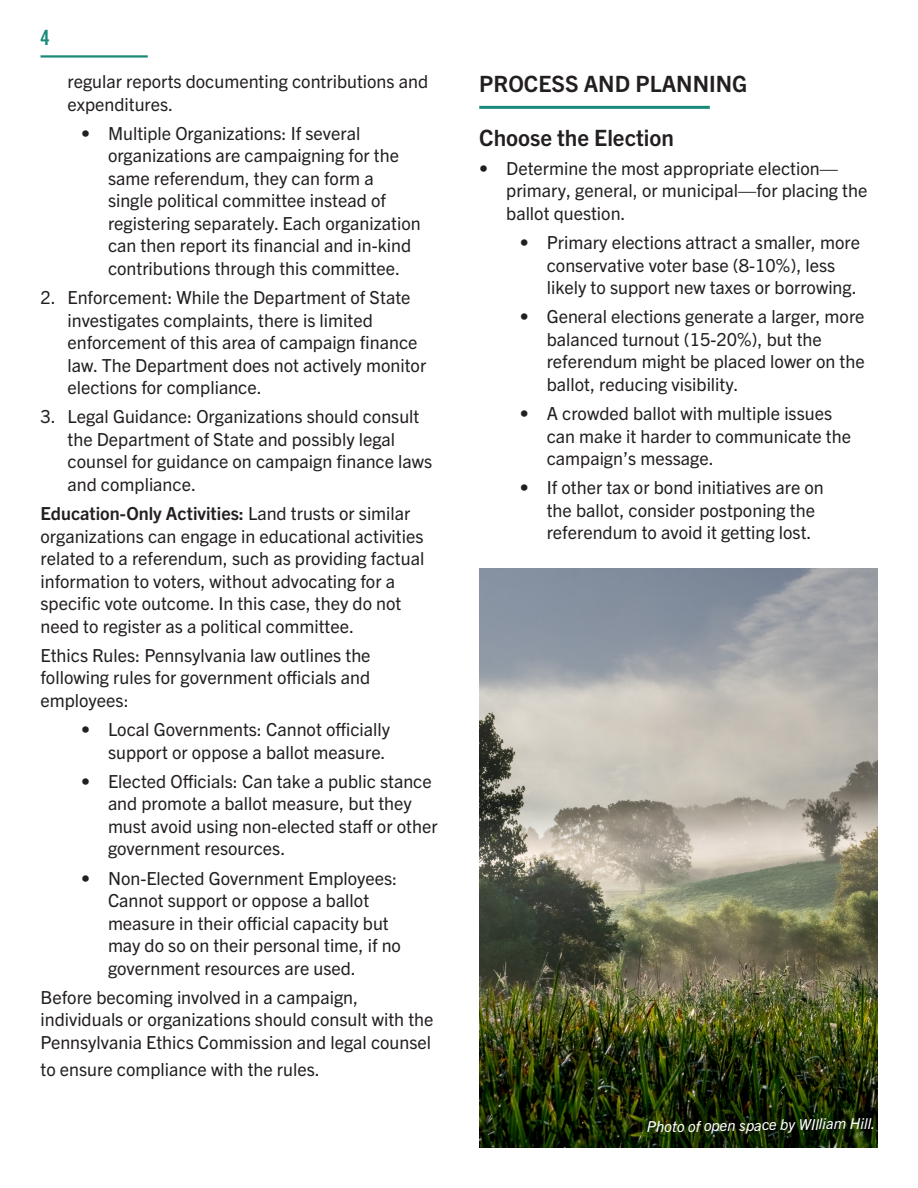
<style>
.page{position:relative;width:918px;height:1188px;background:#fff}
.page>*{position:absolute;margin:0;border:0;box-sizing:border-box;transform-origin:0 0}
.Section_headings{font:700 22.5px "Trade Gothic Next LT Pro";color:#231f20}
.t1{font:21px "Trade Gothic LT Std Bd Cn 20";color:#198a79}
.Paragraph{font:18px/22.5px "Trade Gothic Next LT Pro";color:#231f20}
.Captions{font:italic 15px "Trade Gothic Next LT Pro";color:#fff}
.s1{font-weight:700}
</style>
<div class="page">
<hr style="left:479px;top:106px;width:231px;height:3px;background:#198a79">
<hr style="left:40px;top:55px;width:108px;height:3px;background:#198a79">
<img style="left:479px;top:568px;width:399px;height:580px">
<p class="t1" style="left:40px;top:25px;width:11px">4</p>
<p class="Paragraph" style="left:68px;top:69px;width:362px">regular reports documenting contributions and expenditures.</p>
<p class="Paragraph" style="left:108px;top:121px;width:314px;text-indent:-27px">• Multiple Organizations: If several organizations are campaigning for the same referendum, they can form a single political committee instead of registering separately. Each organization can then report its financial and in-kind contributions through this committee.</p>
<p class="Paragraph" style="left:68px;top:285px;width:360px;text-indent:-27px">2. Enforcement: While the Department of State investigates complaints, there is limited enforcement of this area of campaign finance law. The Department does not actively monitor elections for compliance.</p>
<p class="Paragraph" style="left:68px;top:404px;width:366px;text-indent:-27px">3. Legal Guidance: Organizations should consult the Department of State and possibly legal counsel for guidance on campaign finance laws and compliance.</p>
<p class="Paragraph" style="left:40px;top:501px;width:385px"><span class="s1">Education-Only Activities:</span> Land trusts or similar organizations can engage in educational activities related to a referendum, such as providing factual information to voters, without advocating for a specific vote outcome. In this case, they do not need to register as a political committee.</p>
<p class="Paragraph" style="left:40px;top:643px;width:332px;text-align:justify">Ethics Rules: Pennsylvania law outlines the following rules for government officials and employees:</p>
<p class="Paragraph" style="left:81px;top:717px;width:311px;text-align:right">• Local Governments: Cannot officially support or oppose a ballot measure.</p>
<p class="Paragraph" style="left:108px;top:769px;width:331px;text-indent:-27px">• Elected Officials: Can take a public stance and promote a ballot measure, but they must avoid using non-elected staff or other government resources.</p>
<p class="Paragraph" style="left:108px;top:866px;width:295px;text-indent:-27px">• Non-Elected Government Employees:<br>Cannot support or oppose a ballot measure in their official capacity but may do so on their personal time, if no government resources are used.</p>
<p class="Paragraph" style="left:40px;top:985px;width:395px">Before becoming involved in a campaign, individuals or organizations should consult with the<br>Pennsylvania Ethics Commission and legal counsel</p>
<p class="Paragraph" style="left:40px;top:1057px;width:281px">to ensure compliance with the rules.</p>
<p class="Section_headings" style="left:479px;top:68px;width:270px">PROCESS AND PLANNING</p>
<p class="Section_headings" style="left:479px;top:122px;width:196px">Choose the Election</p>
<p class="Paragraph" style="left:506px;top:156px;width:363px;text-indent:-27px">• Determine the most appropriate election— primary, general, or municipal—for placing the ballot question.</p>
<p class="Paragraph" style="left:547px;top:230px;width:315px;text-indent:-27px">• Primary elections attract a smaller, more conservative voter base (8-10%), less likely to support new taxes or borrowing.</p>
<p class="Paragraph" style="left:547px;top:304px;width:319px;text-indent:-27px">• General elections generate a larger, more balanced turnout (15-20%), but the referendum might be placed lower on the ballot, reducing visibility.</p>
<p class="Paragraph" style="left:547px;top:401px;width:306px;text-indent:-27px">• A crowded ballot with multiple issues can make it harder to communicate the campaign’s message.</p>
<p class="Paragraph" style="left:547px;top:475px;width:279px;text-indent:-27px">• If other tax or bond initiatives are on the ballot, consider postponing the referendum to avoid it getting lost.</p>
<p class="Captions" style="left:646px;top:1117px;width:230px;rotate:-1deg">Photo of open space by WIlliam Hill.</p>
</div>
